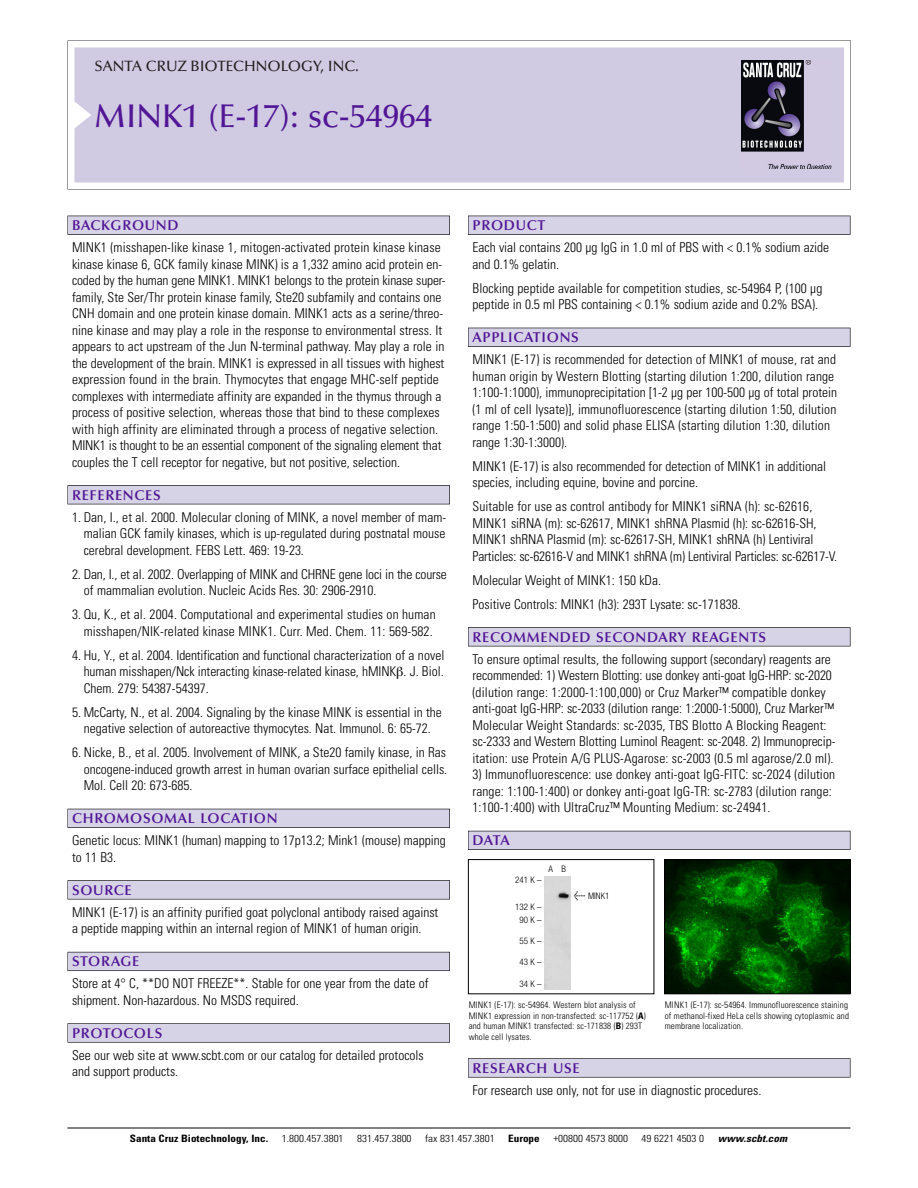
<style>
.page{position:relative;width:918px;height:1188px;background:#fff}
.page>*{position:absolute;margin:0;border:0;box-sizing:border-box;transform-origin:0 0}
.t1{font:500 33px "Optima";color:#511695}
.t2{font:500 15px "Optima";color:#231f20}
.t3{font:600 14.25px "Optima";letter-spacing:.05em;color:#511695}
.t4{font:300 condensed 13.5px/16.5px "Univers";color:#000}
.t5{font:300 condensed 10.2px "Univers";color:#000;scale:1.1 1}
.t6{font:700 condensed 10.2px "Univers";color:#000;scale:1.1 1}
.t7{font:italic 700 condensed 10.2px "Univers";letter-spacing:.005em;color:#000;scale:1.1 1}
.t8{font:300 condensed 9px/10.5px "Univers";letter-spacing:.015em;color:#000}
.t9{font:300 condensed 9px/13.5px "Helvetica Neue";color:#000;text-align:center}
.s1{font-family:"Meta Plus";font-weight:400;font-stretch:normal;font-size:10.5px}
.s2{font-weight:700}
</style>
<div class="page">
<svg style="left:68px;top:40px;width:783px;height:149px"></svg>
<div style="left:74px;top:47px;width:770px;height:135px;background:#d1cae3"></div>
<img style="left:741px;top:60px;width:90px;height:108px">
<div style="left:68px;top:216px;width:382px;height:19px;background:#525155"></div>
<div style="left:68px;top:216px;width:381px;height:18px;background:#d7d3e7"></div>
<div style="left:68px;top:485px;width:382px;height:19px;background:#525155"></div>
<div style="left:68px;top:486px;width:381px;height:18px;background:#d7d3e7"></div>
<div style="left:68px;top:809px;width:382px;height:19px;background:#525158"></div>
<div style="left:68px;top:809px;width:381px;height:18px;background:#d7d3e7"></div>
<div style="left:68px;top:880px;width:382px;height:19px;background:#575759"></div>
<div style="left:68px;top:881px;width:381px;height:18px;background:#d7d3e7"></div>
<div style="left:68px;top:952px;width:382px;height:19px;background:#5b5a62"></div>
<div style="left:68px;top:952px;width:381px;height:18px;background:#d7d3e7"></div>
<div style="left:68px;top:1023px;width:382px;height:20px;background:#626263"></div>
<div style="left:68px;top:1024px;width:381px;height:18px;background:#d7d3e7"></div>
<div style="left:468px;top:216px;width:382px;height:19px;background:#525155"></div>
<div style="left:468px;top:216px;width:382px;height:18px;background:#d7d3e7"></div>
<div style="left:468px;top:328px;width:382px;height:19px;background:#515055"></div>
<div style="left:468px;top:328px;width:382px;height:18px;background:#d7d3e7"></div>
<div style="left:468px;top:627px;width:382px;height:19px;background:#545357"></div>
<div style="left:468px;top:628px;width:382px;height:18px;background:#d7d3e7"></div>
<div style="left:468px;top:831px;width:382px;height:19px;background:#54535a"></div>
<div style="left:468px;top:831px;width:382px;height:18px;background:#d7d3e7"></div>
<svg style="left:468px;top:1058px;width:382px;height:20px"></svg>
<div style="left:468px;top:1059px;width:382px;height:18px;background:#d7d3e7"></div>
<hr style="left:68px;top:1128px;width:782px;height:1px;background:#000">
<div style="left:468px;top:859px;width:186px;height:135px;border:1px solid #000"></div>
<div style="left:545px;top:877px;width:25px;height:112px;background:#d8d8d8"></div>
<img style="left:666px;top:861px;width:182px;height:131px">
<div style="left:664px;top:859px;width:186px;height:135px;border:1px solid #000"></div>
<p class="t2" style="left:94px;top:61px;width:266px">SANTA CRUZ BIOTECHNOLOGY, INC.</p>
<h1 class="t1" style="left:94px;top:103px;width:339px">MINK1 (E-17): sc-54964</h1>
<p class="t3" style="left:72px;top:219px;width:108px">BACKGROUND</p>
<p class="t4" style="left:72px;top:240px;width:375px">MINK1 (misshapen-like kinase 1, mitogen-activated protein kinase kinase kinase kinase 6, GCK family kinase MINK) is a 1,332 amino acid protein en&shy;coded by the human gene MINK1. MINK1 belongs to the protein kinase super&shy;family, Ste Ser/Thr protein kinase family, Ste20 subfamily and contains one CNH domain and one protein kinase domain. MINK1 acts as a serine/threo&shy;nine kinase and may play a role in the response to environmental stress. It appears to act upstream of the Jun N-terminal pathway. May play a role in the development of the brain. MINK1 is expressed in all tissues with highest expression found in the brain. Thymocytes that engage MHC-self peptide complexes with intermediate affinity are expanded in the thymus through a process of positive selection, whereas those that bind to these complexes with high affinity are eliminated through a process of negative selection.<br>MINK1 is thought to be an essential component of the signaling element that couples the T cell receptor for negative, but not positive, selection.</p>
<p class="t3" style="left:72px;top:489px;width:90px">REFERENCES</p>
<p class="t4" style="left:84px;top:510px;width:364px;text-align:justify;text-indent:-12px">1. Dan, I., et al. 2000. Molecular cloning of MINK, a novel member of mam&shy;malian GCK family kinases, which is up-regulated during postnatal mouse cerebral development. FEBS Lett. 469: 19-23.</p>
<p class="t4" style="left:84px;top:567px;width:365px;text-indent:-12px">2. Dan, I., et al. 2002. Overlapping of MINK and CHRNE gene loci in the course of mammalian evolution. Nucleic Acids Res. 30: 2906-2910.</p>
<p class="t4" style="left:72px;top:607px;width:365px;text-align:right">3. Qu, K., et al. 2004. Computational and experimental studies on human misshapen/NIK-related kinase MINK1. Curr. Med. Chem. 11: 569-582.</p>
<p class="t4" style="left:84px;top:648px;width:362px;text-align:justify;text-indent:-12px">4. Hu, Y., et al. 2004. Identification and functional characterization of a novel human misshapen/Nck interacting kinase-related kinase, hMINK . J. Biol.<br>Chem. 279: 54387-54397.</p>
<p class="t4" style="left:72px;top:705px;width:371px;text-align:center">5. McCarty, N., et al. 2004. Signaling by the kinase MINK is essential in the negative selection of autoreactive thymocytes. Nat. Immunol. 6: 65-72.</p>
<p class="t4" style="left:84px;top:745px;width:365px;text-align:justify;text-indent:-12px">6. Nicke, B., et al. 2005. Involvement of MINK, a Ste20 family kinase, in Ras oncogene-induced growth arrest in human ovarian surface epithelial cells.<br>Mol. Cell 20: 673-685.</p>
<p class="t3" style="left:72px;top:813px;width:207px">CHROMOSOMAL LOCATION</p>
<p class="t4" style="left:72px;top:833px;width:375px">Genetic locus: MINK1 (human) mapping to 17p13.2; Mink1 (mouse) mapping to 11 B3.</p>
<p class="t3" style="left:72px;top:884px;width:61px">SOURCE</p>
<p class="t4" style="left:72px;top:905px;width:368px">MINK1 (E-17) is an affinity purified goat polyclonal antibody raised against a peptide mapping within an internal region of MINK1 of human origin.</p>
<p class="t3" style="left:72px;top:956px;width:69px">STORAGE</p>
<p class="t4" style="left:72px;top:976px;width:358px">Store at 4° C, **DO NOT FREEZE**. Stable for one year from the date of shipment. Non-hazardous. No MSDS required.</p>
<p class="t3" style="left:72px;top:1027px;width:92px">PROTOCOLS</p>
<p class="t4" style="left:72px;top:1048px;width:353px">See our web site at www.scbt.com or our catalog for detailed protocols and support products.</p>
<p class="t3" style="left:473px;top:219px;width:74px">PRODUCT</p>
<p class="t4" style="left:473px;top:240px;width:358px">Each vial contains 200 µg IgG in 1.0 ml of PBS with &lt; 0.1% sodium azide and 0.1% gelatin.</p>
<p class="t4" style="left:473px;top:281px;width:351px">Blocking peptide available for competition studies, sc-54964 P, (100 µg peptide in 0.5 ml PBS containing &lt; 0.1% sodium azide and 0.2% BSA).</p>
<p class="t3" style="left:473px;top:332px;width:108px">APPLICATIONS</p>
<p class="t4" style="left:473px;top:352px;width:366px">MINK1 (E-17) is recommended for detection of MINK1 of mouse, rat and human origin by Western Blotting (starting dilution 1:200, dilution range 1:100-1:1000), immunoprecipitation [1-2 µg per 100-500 µg of total protein (1 ml of cell lysate)], immunofluorescence (starting dilution 1:50, dilution range 1:50-1:500) and solid phase ELISA (starting dilution 1:30, dilution range 1:30-1:3000).</p>
<p class="t4" style="left:473px;top:459px;width:355px">MINK1 (E-17) is also recommended for detection of MINK1 in additional species, including equine, bovine and porcine.</p>
<p class="t4" style="left:473px;top:499px;width:366px">Suitable for use as control antibody for MINK1 siRNA (h): sc-62616, MINK1 siRNA (m): sc-62617, MINK1 shRNA Plasmid (h): sc-62616-SH, MINK1 shRNA Plasmid (m): sc-62617-SH, MINK1 shRNA (h) Lentiviral Particles: sc-62616-V and MINK1 shRNA (m) Lentiviral Particles: sc-62617-V.</p>
<p class="t4" style="left:473px;top:569px;width:270px;line-height:24px">Molecular Weight of MINK1: 150 kDa.<br>Positive Controls: MINK1 (h3): 293T Lysate: sc-171838.</p>
<p class="t3" style="left:473px;top:631px;width:295px">RECOMMENDED SECONDARY REAGENTS</p>
<p class="t4" style="left:473px;top:652px;width:364px">To ensure optimal results, the following support (secondary) reagents are recommended: 1) Western Blotting: use donkey anti-goat IgG-HRP: sc-2020 (dilution range: 1:2000-1:100,000) or Cruz Marker™ compatible donkey anti-goat IgG-HRP: sc-2033 (dilution range: 1:2000-1:5000), Cruz Marker™ Molecular Weight Standards: sc-2035, TBS Blotto A Blocking Reagent: sc-2333 and Western Blotting Luminol Reagent: sc-2048. 2) Immunoprecip&shy;itation: use Protein A/G PLUS-Agarose: sc-2003 (0.5 ml agarose/2.0 ml).</p>
<p class="t4" style="left:473px;top:767px;width:364px">3) Immunofluorescence: use donkey anti-goat IgG-FITC: sc-2024 (dilution range: 1:100-1:400) or donkey anti-goat IgG-TR: sc-2783 (dilution range:<br>1:100-1:400) with UltraCruz™ Mounting Medium: sc-24941.</p>
<p class="t3" style="left:473px;top:835px;width:39px">DATA</p>
<p class="t9" style="left:548px;top:863px;width:19px">A B</p>
<p class="t9" style="left:515px;top:874px;width:28px">241 K –</p>
<p class="t9" style="left:515px;top:901px;width:28px">132 K –<br>90K–</p>
<p class="t9" style="left:520px;top:935px;width:24px">55K–</p>
<p class="t9" style="left:520px;top:956px;width:24px">43K–</p>
<p class="t9" style="left:520px;top:978px;width:24px">34K–</p>
<p class="t9" style="left:574px;top:890px;width:37px"><span class="s1">&lt;</span> MINK1</p>
<p class="t8" style="left:469px;top:1001px;width:179px">MINK1 (E-17): sc-54964. Western blot analysis of MINK1 expression in non-transfected: sc-117752 (<span class="s2">A</span>) and human MINK1 transfected: sc-171838 (<span class="s2">B</span>) 293T whole cell lysates.</p>
<p class="t8" style="left:665px;top:1001px;width:186px;text-align:justify">MINK1 (E-17): sc-54964. Immunofluorescence staining of methanol-fixed HeLa cells showing cytoplasmic and membrane localization.</p>
<p class="t3" style="left:473px;top:1062px;width:109px">RESEARCH USE</p>
<p class="t4" style="left:473px;top:1083px;width:290px">For research use only, not for use in diagnostic procedures.</p>
<p class="t6" style="left:130px;top:1135px;width:127px">Santa Cruz Biotechnology, Inc.</p>
<p class="t5" style="left:282px;top:1135px;width:58px">1.800.457.3801</p>
<p class="t5" style="left:357px;top:1135px;width:51px">831.457.3800</p>
<p class="t5" style="left:425px;top:1135px;width:65px">fax 831.457.3801</p>
<p class="t6" style="left:508px;top:1135px;width:30px">Europe</p>
<p class="t5" style="left:553px;top:1135px;width:69px">+00800 4573 8000</p>
<p class="t5" style="left:642px;top:1135px;width:58px">49 6221 4503 0</p>
<p class="t7" style="left:718px;top:1135px;width:64px">www.scbt.com</p>
</div>
